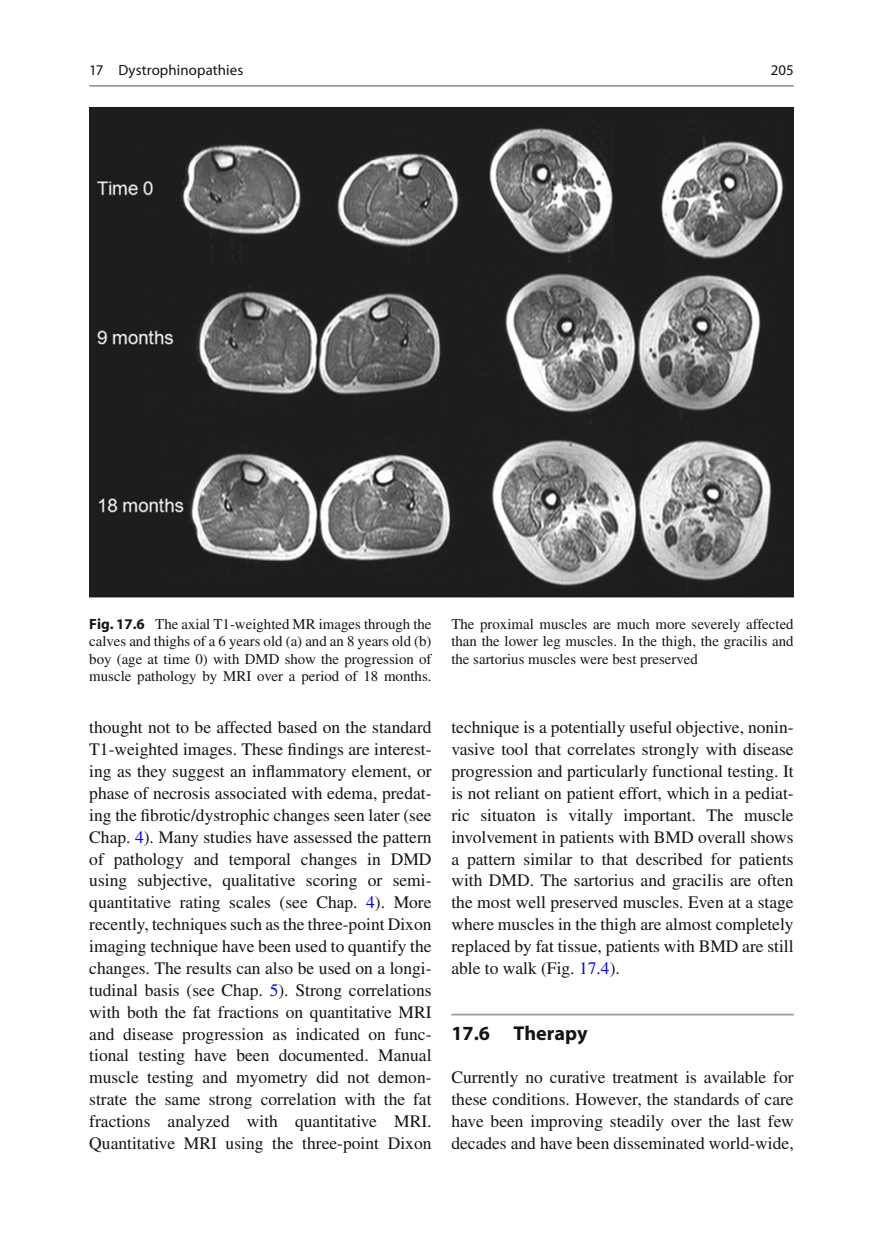
<style>
.page{position:relative;width:883px;height:1260px;background:#fff}
.page>*{position:absolute;margin:0;border:0;box-sizing:border-box;transform-origin:0 0}
.t1{font:700 20.12px "Myriad";color:#131413}
.t2{font:17.5px/21.9px "Times";color:#131413;text-align:justify}
.t3{font:14.88px/17.5px "Times";color:#131413;text-align:justify}
.t4{font:14.88px "Myriad";letter-spacing:.005em;color:#131413}
.s1{font-family:"Myriad";font-weight:700}
.s2{color:#00f}
</style>
<div class="page">
<hr style="left:89px;top:85px;width:705px;height:2px;background:#989898">
<hr style="left:451px;top:1014px;width:343px;height:1px;background:#989898">
<img style="left:89px;top:107px;width:705px;height:490px">
<p class="t4" style="left:89px;top:64px;width:155px">17 Dystrophinopathies</p>
<p class="t4" style="left:771px;top:64px;width:24px">205</p>
<p class="t3" style="left:89px;top:617px;width:344px"><span class="s1">Fig. 17.6</span> The axial T1-weighted MR images through the calves and thighs of a 6 years old (a) and an 8 years old (b) boy (age at time 0) with DMD show the progression of muscle pathology by MRI over a period of 18 months.</p>
<p class="t3" style="left:451px;top:617px;width:344px">The proximal muscles are much more severely affected than the lower leg muscles. In the thigh, the gracilis and the sartorius muscles were best preserved</p>
<p class="t2" style="left:89px;top:718px;width:344px">thought not to be affected based on the standard T1-weighted images. These fi ndings are interest&shy;ing as they suggest an in fl ammatory element, or phase of necrosis associated with edema, predat&shy;ing the fi brotic/dystrophic changes seen later (see Chap. <span class="s2">4</span>). Many studies have assessed the pattern of pathology and temporal changes in DMD using subjective, qualitative scoring or semi&shy;quantitative rating scales (see Chap. <span class="s2">4</span>). More recently, techniques such as the three-point Dixon imaging technique have been used to quantify the changes. The results can also be used on a longi&shy;tudinal basis (see Chap. <span class="s2">5</span>). Strong correlations with both the fat fractions on quantitative MRI and disease progression as indicated on func&shy;tional testing have been documented. Manual muscle testing and myometry did not demon&shy;strate the same strong correlation with the fat fractions analyzed with quantitative MRI.<br>Quantitative MRI using the three-point Dixon</p>
<p class="t2" style="left:451px;top:718px;width:344px">technique is a potentially useful objective, nonin&shy;vasive tool that correlates strongly with disease progression and particularly functional testing. It is not reliant on patient effort, which in a pediat&shy;ric situaton is vitally important. The muscle involvement in patients with BMD overall shows a pattern similar to that described for patients with DMD. The sartorius and gracilis are often the most well preserved muscles. Even at a stage where muscles in the thigh are almost completely replaced by fat tissue, patients with BMD are still able to walk (Fig. <span class="s2">17.4</span> ).</p>
<p class="t1" style="left:451px;top:1025px;width:138px">17.6 Therapy</p>
<p class="t2" style="left:451px;top:1068px;width:344px">Currently no curative treatment is available for these conditions. However, the standards of care have been improving steadily over the last few decades and have been disseminated world-wide,</p>
</div>
